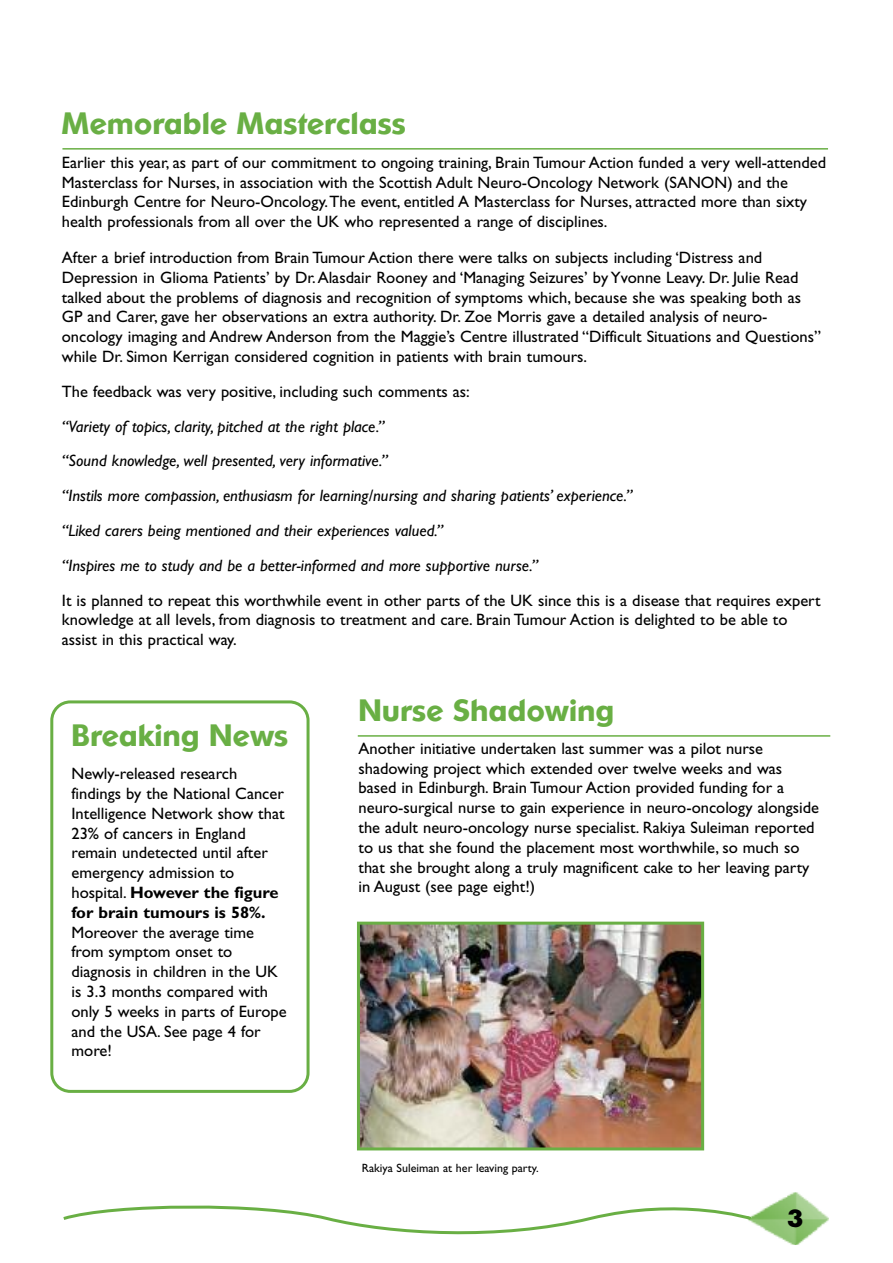
<style>
.page{position:relative;width:893px;height:1263px;background:#fff}
.page>*{position:absolute;margin:0;border:0;box-sizing:border-box;transform-origin:0 0}
.t1{font:600 30px "Ornitons";color:#69af44}
.t2{font:700 24px "Ornitons";color:#000}
.t3{font:16.5px/19.8px "Gill Sans";color:#000}
.t4{font:italic 16.5px/34.8px "Gill Sans";color:#000}
.t5{font:12px "Gill Sans";color:#000}
.s1{font-weight:700}
</style>
<div class="page">
<svg style="left:50px;top:700px;width:260px;height:393px"></svg>
<img style="left:754px;top:1192px;width:75px;height:53px">
<svg style="left:63px;top:1205px;width:691px;height:30px"></svg>
<img style="left:361px;top:926px;width:339px;height:220px">
<div style="left:357px;top:922px;width:347px;height:228px;border:3px solid #69af44"></div>
<hr style="left:62px;top:148px;width:766px;height:2px;background:#69af44">
<hr style="left:358px;top:735px;width:472px;height:2px;background:#69af44">
<h1 class="t1" style="left:62px;top:106px;width:346px">Memorable Masterclass</h1>
<p class="t3" style="left:62px;top:154px;width:766px">Earlier this year, as part of our commitment to ongoing training, Brain Tumour Action funded a very well-attended Masterclass for Nurses, in association with the Scottish Adult Neuro-Oncology Network (SANON) and the Edinburgh Centre for Neuro-Oncology.The event, entitled A Masterclass for Nurses, attracted more than sixty health professionals from all over the UK who represented a range of disciplines.</p>
<p class="t3" style="left:62px;top:249px;width:761px">After a brief introduction from Brain Tumour Action there were talks on subjects including ‘Distress and Depression in Glioma Patients’ by Dr.Alasdair Rooney and ‘Managing Seizures’ by Yvonne Leavy. Dr. Julie Read talked about the problems of diagnosis and recognition of symptoms which, because she was speaking both as GP and Carer, gave her observations an extra authority. Dr. Zoe Morris gave a detailed analysis of neuro&shy;oncology imaging and Andrew Anderson from the Maggie’s Centre illustrated “Difficult Situations and Questions” while Dr. Simon Kerrigan considered cognition in patients with brain tumours.</p>
<p class="t3" style="left:62px;top:383px;width:409px">The feedback was very positive, including such comments as:</p>
<p class="t4" style="left:62px;top:410px;width:572px">“Variety of topics, clarity, pitched at the right place.”<br>“Sound knowledge, well presented, very informative.”<br>“Instils more compassion, enthusiasm for learning/nursing and sharing patients’ experience.” “Liked carers being mentioned and their experiences valued.”<br>“Inspires me to study and be a better-informed and more supportive nurse.”</p>
<p class="t3" style="left:62px;top:592px;width:760px">It is planned to repeat this worthwhile event in other parts of the UK since this is a disease that requires expert knowledge at all levels, from diagnosis to treatment and care. Brain Tumour Action is delighted to be able to assist in this practical way.</p>
<h1 class="t1" style="left:71px;top:718px;width:218px">Breaking News</h1>
<p class="t3" style="left:71px;top:765px;width:215px">Newly-released research findings by the National Cancer<br>Intelligence Network show that<br>23% of cancers in England remain undetected until after emergency admission to hospital. <span class="s1">However the figure for brain tumours is 58%.</span></p>
<p class="t3" style="left:71px;top:924px;width:217px">Moreover the average time from symptom onset to diagnosis in children in the UK is 3.3 months compared with only 5 weeks in parts of Europe and the USA. See page 4 for more!</p>
<h1 class="t1" style="left:359px;top:693px;width:257px">Nurse Shadowing</h1>
<p class="t3" style="left:359px;top:740px;width:462px">Another initiative undertaken last summer was a pilot nurse shadowing project which extended over twelve weeks and was based in Edinburgh. Brain Tumour Action provided funding for a neuro-surgical nurse to gain experience in neuro-oncology alongside the adult neuro-oncology nurse specialist. Rakiya Suleiman reported to us that she found the placement most worthwhile, so much so that she brought along a truly magnificent cake to her leaving party in August (see page eight!)</p>
<p class="t5" style="left:362px;top:1163px;width:179px">Rakiya Suleiman at her leaving party.</p>
<h2 class="t2" style="left:787px;top:1205px;width:18px">3</h2>
</div>
